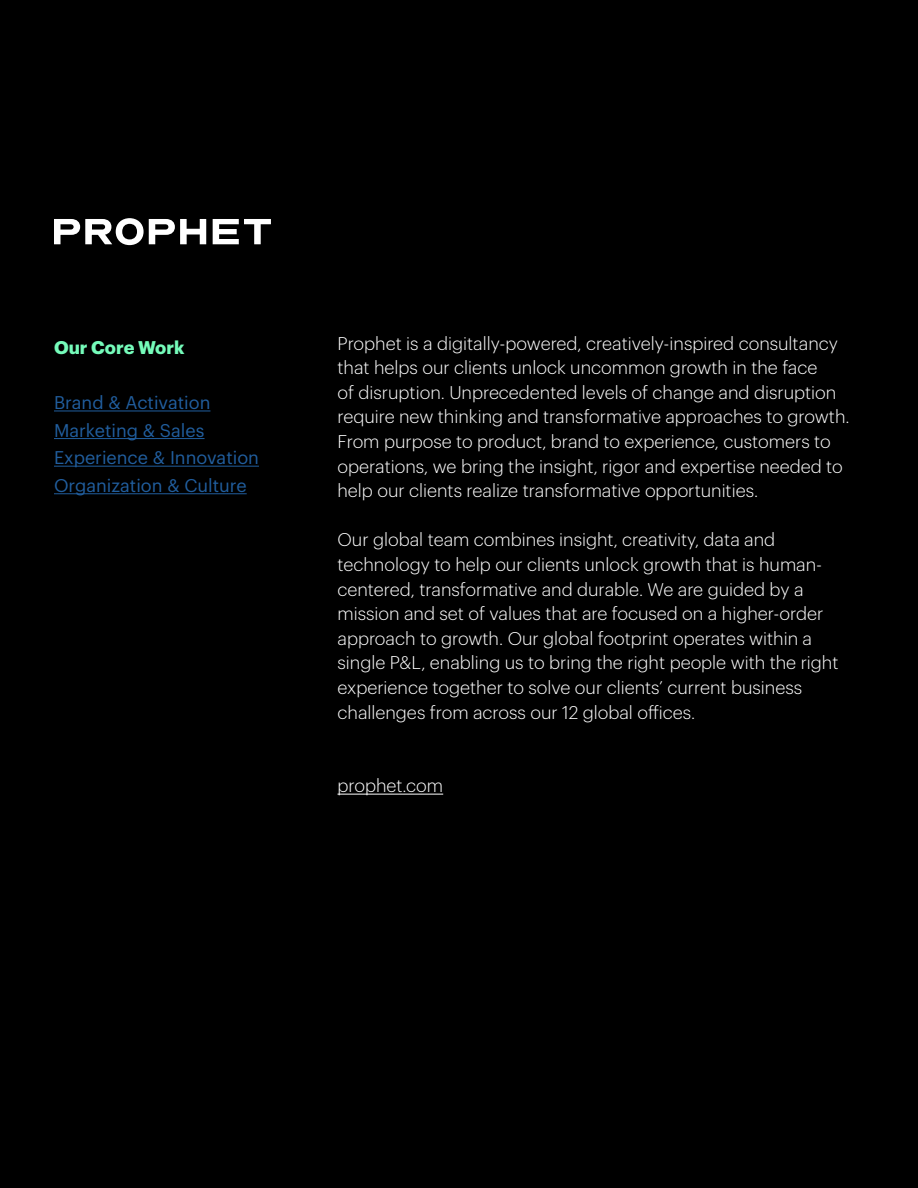
<style>
.page{position:relative;width:918px;height:1188px;background:#000}
.page>*{position:absolute;margin:0;border:0;box-sizing:border-box;transform-origin:0 0}
.t1{font:300 18px/24.6px "Graphik";color:#fff}
.t2{font:18px/27.6px "Graphik";color:#215e9e}
.t3{font:700 18px "Graphik";color:#75fbba}
</style>
<div class="page">
<svg style="left:213px;top:219px;width:58px;height:25px"></svg>
<svg style="left:54px;top:218px;width:152px;height:27px"></svg>
<hr style="left:54px;top:411px;width:156px;height:1px;background:#215e9e">
<hr style="left:54px;top:438px;width:151px;height:1px;background:#215e9e">
<hr style="left:54px;top:466px;width:205px;height:1px;background:#215e9e">
<hr style="left:54px;top:493px;width:193px;height:1px;background:#215e9e">
<hr style="left:338px;top:794px;width:105px;height:1px;background:#fff">
<p class="t3" style="left:54px;top:334px;width:132px">Our Core Work</p>
<p class="t2" style="left:54px;top:387px;width:206px">Brand &amp; Activation<br>Marketing &amp; Sales<br>Experience &amp; Innovation<br>Organization &amp; Culture</p>
<p class="t1" style="left:338px;top:329px;width:514px">Prophet is a digitally-powered, creatively-inspired consultancy that helps our clients unlock uncommon growth in the face<br>of disruption. Unprecedented levels of change and disruption require new thinking and transformative approaches to growth.<br>From purpose to product, brand to experience, customers to operations, we bring the insight, rigor and expertise needed to help our clients realize transformative opportunities.</p>
<p class="t1" style="left:338px;top:526px;width:503px">Our global team combines insight, creativity, data and technology to help our clients unlock growth that is human&shy;centered, transformative and durable. We are guided by a mission and set of values that are focused on a higher-order approach to growth. Our global footprint operates within a single P&amp;L, enabling us to bring the right people with the right experience together to solve our clients’ current business challenges from across our 12 global offices.</p>
<p class="t1" style="left:338px;top:772px;width:107px">prophet.com</p>
</div>
